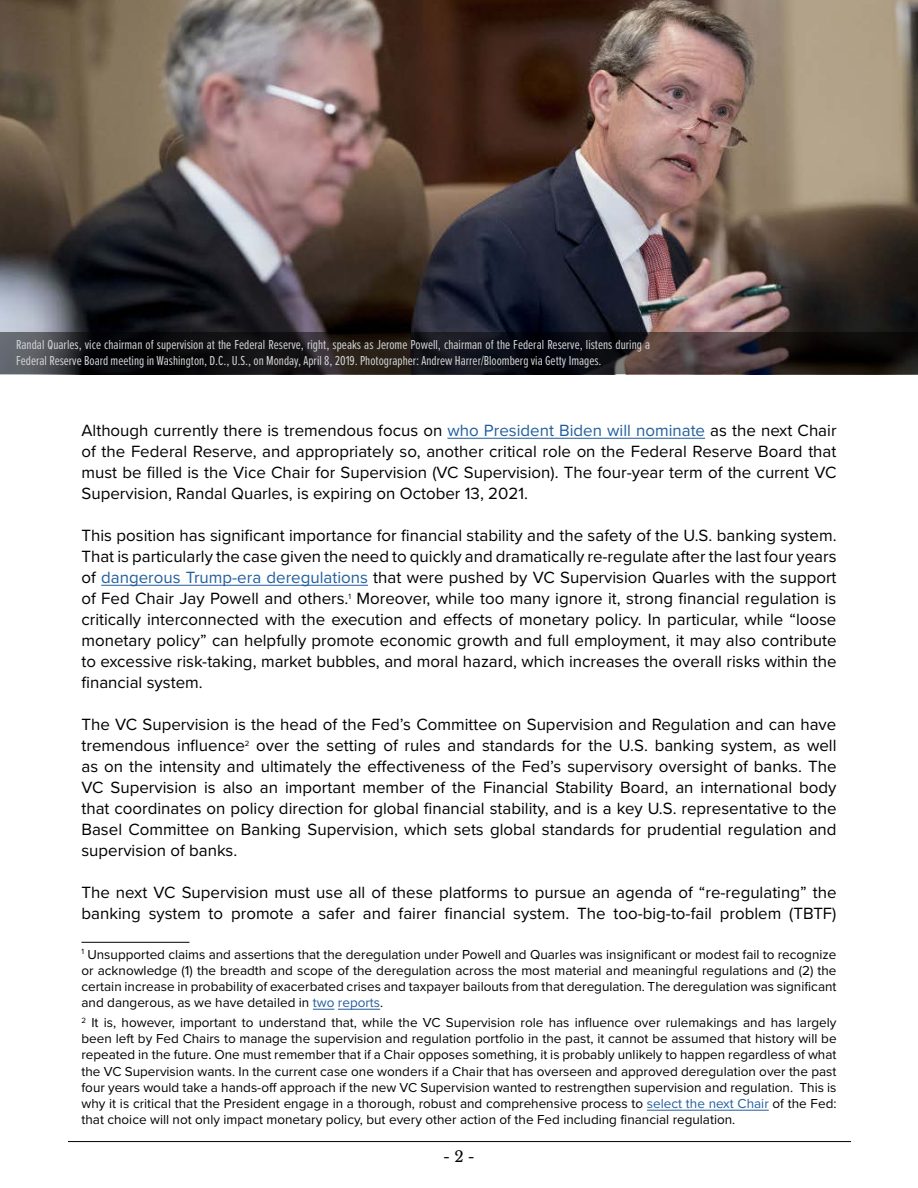
<style>
.page{position:relative;width:918px;height:1188px;background:#fff}
.page>*{position:absolute;margin:0;border:0;box-sizing:border-box;transform-origin:0 0}
.t1{font:16.8px/21px "Proxima Nova";color:#000;text-align:justify}
.t2{font:15px "Libre Baskerville";color:#000}
.t3{font:13.5px/16.2px "Proxima Nova";color:#000;text-align:justify}
.t4{font:13.5px/16.2px "Proxima Nova Ex Cn";color:#d1d3d4}
.s1{color:#215e9e}
</style>
<div class="page">
<hr style="left:68px;top:1141px;width:783px;height:1px;background:#000">
<img style="left:0;top:0;width:918px;height:375px">
<svg style="left:0;top:333px;width:918px;height:41px"></svg>
<hr style="left:447px;top:438px;width:258px;height:1px;background:#215e9e">
<hr style="left:101px;top:585px;width:267px;height:1px;background:#215e9e">
<hr style="left:81px;top:942px;width:108px;height:1px;background:#000">
<svg style="left:313px;top:1009px;width:21px;height:1px"></svg>
<hr style="left:338px;top:1009px;width:42px;height:1px;background:#215e9e">
<hr style="left:647px;top:1110px;width:122px;height:1px;background:#215e9e">
<p class="t4" style="left:16px;top:336px;width:636px">Randal Quarles, vice chairman of supervision at the Federal Reserve, right, speaks as Jerome Powell, chairman of the Federal Reserve, listens during a<br>Federal Reserve Board meeting in Washington, D.C., U.S., on Monday, April 8, 2019. Photographer: Andrew Harrer/Bloomberg via Getty Images.</p>
<p class="t1" style="left:81px;top:419px;width:757px">Although currently there is tremendous focus on <span class="s1">who President Biden will nominate</span> as the next Chair of the Federal Reserve, and appropriately so, another critical role on the Federal Reserve Board that must be filled is the Vice Chair for Supervision (VC Supervision). The four-year term of the current VC Supervision, Randal Quarles, is expiring on October 13, 2021.</p>
<p class="t1" style="left:81px;top:524px;width:757px">This position has significant importance for financial stability and the safety of the U.S. banking system.<br>That is particularly the case given the need to quickly and dramatically re-regulate after the last four years of <span class="s1">dangerous Trump-era deregulations</span> that were pushed by VC Supervision Quarles with the support of Fed Chair Jay Powell and others.<sup>1</sup> Moreover, while too many ignore it, strong financial regulation is critically interconnected with the execution and effects of monetary policy. In particular, while “loose monetary policy” can helpfully promote economic growth and full employment, it may also contribute to excessive risk-taking, market bubbles, and moral hazard, which increases the overall risks within the financial system.</p>
<p class="t1" style="left:81px;top:713px;width:757px">The VC Supervision is the head of the Fed’s Committee on Supervision and Regulation and can have tremendous influence<sup>2</sup> over the setting of rules and standards for the U.S. banking system, as well as on the intensity and ultimately the effectiveness of the Fed’s supervisory oversight of banks. The VC Supervision is also an important member of the Financial Stability Board, an international body that coordinates on policy direction for global financial stability, and is a key U.S. representative to the Basel Committee on Banking Supervision, which sets global standards for prudential regulation and supervision of banks.</p>
<p class="t1" style="left:81px;top:881px;width:757px">The next VC Supervision must use all of these platforms to pursue an agenda of “re-regulating” the banking system to promote a safer and fairer financial system. The too-big-to-fail problem (TBTF)</p>
<p class="t3" style="left:81px;top:945px;width:757px"><sup>1</sup> Unsupported claims and assertions that the deregulation under Powell and Quarles was insignificant or modest fail to recognize or acknowledge (1) the breadth and scope of the deregulation across the most material and meaningful regulations and (2) the certain increase in probability of exacerbated crises and taxpayer bailouts from that deregulation. The deregulation was significant and dangerous, as we have detailed in <span class="s1">two reports</span>.</p>
<p class="t3" style="left:81px;top:1014px;width:757px"><sup>2</sup> It is, however, important to understand that, while the VC Supervision role has influence over rulemakings and has largely been left by Fed Chairs to manage the supervision and regulation portfolio in the past, it cannot be assumed that history will be repeated in the future. One must remember that if a Chair opposes something, it is probably unlikely to happen regardless of what the VC Supervision wants. In the current case one wonders if a Chair that has overseen and approved deregulation over the past four years would take a hands-off approach if the new VC Supervision wanted to restrengthen supervision and regulation. This is why it is critical that the President engage in a thorough, robust and comprehensive process to <span class="s1">select the next Chair</span> of the Fed: that choice will not only impact monetary policy, but every other action of the Fed including financial regulation.</p>
<p class="t2" style="left:443px;top:1147px;width:33px">- 2 -</p>
</div>
